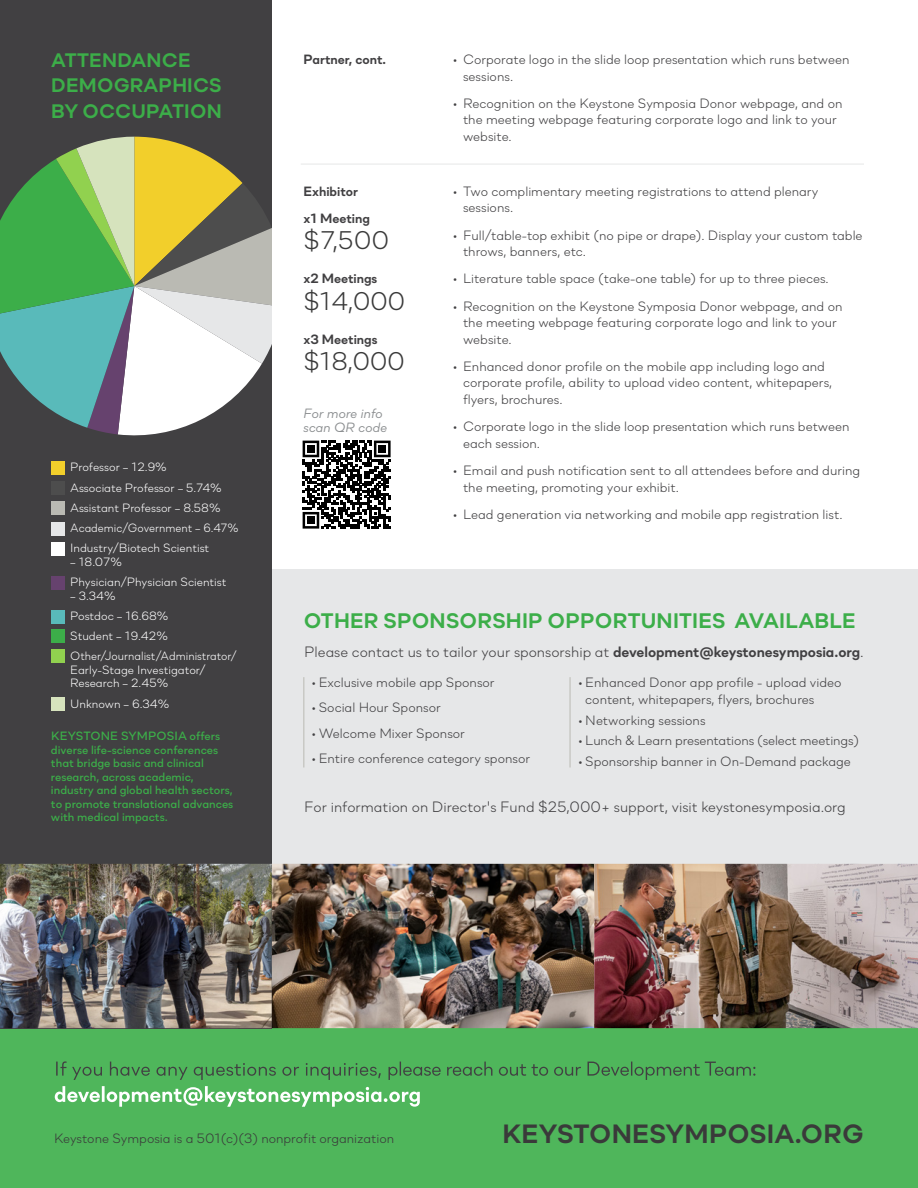
<style>
.page{position:relative;width:918px;height:1188px;background:#fff}
.page>*{position:absolute;margin:0;border:0;box-sizing:border-box;transform-origin:0 0}
.t1{font:700 26.4px "Soin Sans Neue";letter-spacing:.01em;color:#3a3a3a}
.t2{font:300 25.5px "Soin Sans Neue";letter-spacing:-.02em;color:#3a3a3a}
.t3{font:700 21px "Soin Sans Neue";letter-spacing:.01em;color:#3cae49}
.t4{font:700 19.5px/25px "Soin Sans Neue";letter-spacing:.01em;color:#3cae49}
.t5{font:300 15px "Soin Sans Neue";color:#414042}
.t6{font:300 13.5px/16.5px "Soin Sans Neue";color:#414042}
.t7{font:300 13.5px "Soin Sans Neue";color:#3a3a3a}
.t8{font:700 13.35px/27.3px "Soin Sans Neue";color:#414042}
.t9{font:italic 13.35px/13.8px "Soin Sans Neue";color:#8b8e90}
.t10{font:300 12px/20.2px "Soin Sans Neue";color:#fff}
.t11{font:500 12px/13.5px "Soin Sans Neue";color:#3cae49}
.s1{font-weight:700}
</style>
<div class="page">
<div style="left:0;top:1024px;width:918px;height:164px;background:#4fb65b"></div>
<div style="left:251px;top:569px;width:667px;height:295px;background:#e6e7e8"></div>
<div style="left:0;top:0;width:272px;height:1028px;background:#414042"></div>
<svg style="left:55px;top:1086px;width:365px;height:21px"></svg>
<svg style="left:56px;top:1061px;width:699px;height:19px"></svg>
<div style="left:51px;top:461px;width:13px;height:13px;background:#f2cf2b"></div>
<div style="left:51px;top:481px;width:13px;height:14px;background:#4d4d4d"></div>
<div style="left:51px;top:502px;width:13px;height:13px;background:#babab3"></div>
<div style="left:51px;top:522px;width:13px;height:13px;background:#e6e7e8"></div>
<div style="left:51px;top:542px;width:13px;height:14px;background:#fff"></div>
<div style="left:51px;top:576px;width:13px;height:14px;background:#66426e"></div>
<div style="left:51px;top:610px;width:13px;height:14px;background:#59baba"></div>
<div style="left:51px;top:629px;width:13px;height:13px;background:#3cae49"></div>
<div style="left:51px;top:649px;width:13px;height:13px;background:#91d14f"></div>
<div style="left:51px;top:697px;width:13px;height:13px;background:#d6e3bd"></div>
<svg style="left:0;top:137px;width:272px;height:299px"></svg>
<img style="left:0;top:864px;width:918px;height:164px">
<hr style="left:303px;top:677px;width:1px;height:91px;background:#babab3">
<hr style="left:570px;top:677px;width:1px;height:91px;background:#babab3">
<hr style="left:301px;top:164px;width:563px;height:1px;background:#e6e7e8">
<svg style="left:303px;top:441px;width:88px;height:88px"></svg>
<div style="left:307px;top:445px;width:7px;height:7px;background:#000"></div>
<div style="left:379px;top:445px;width:7px;height:7px;background:#000"></div>
<div style="left:307px;top:517px;width:7px;height:7px;background:#000"></div>
<h3 class="t4" style="left:51px;top:47px;width:172px">ATTENDANCE<br>DEMOGRAPHICS<br>BY OCCUPATION</h3>
<p class="t10" style="left:70px;top:456px;width:170px">Professor – 12.9%<br>Associate Professor – 5.74%<br>Assistant Professor – 8.58%<br>Academic/Government – 6.47%<br>Industry/Biotech Scientist</p>
<p class="t10" style="left:70px;top:551px;width:158px">– 18.07%<br>Physician/Physician Scientist</p>
<p class="t10" style="left:70px;top:584px;width:168px">– 3.34%<br>Postdoc – 16.68%<br>Student – 19.42%<br>Other/Journalist/Administrator/</p>
<p class="t10" style="left:70px;top:662px;width:137px;line-height:13.5px">Early-Stage Investigator/<br>Research – 2.45%</p>
<p class="t10" style="left:70px;top:692px;width:101px">Unknown – 6.34%</p>
<p class="t11" style="left:51px;top:728px;width:184px">KEYSTONE SYMPOSIA offers diverse life-science conferences that bridge basic and clinical research, across academic, industry and global health sectors, to promote translational advances with medical impacts.</p>
<p class="t8" style="left:303px;top:45px;width:84px">Partner, cont.</p>
<p class="t8" style="left:303px;top:177px;width:68px">Exhibitor x1 Meeting</p>
<h2 class="t2" style="left:303px;top:220px;width:88px">$7,500</h2>
<p class="t8" style="left:303px;top:265px;width:75px">x2 Meetings</p>
<h2 class="t2" style="left:303px;top:281px;width:103px">$14,000</h2>
<p class="t8" style="left:303px;top:325px;width:75px">x3 Meetings</p>
<h2 class="t2" style="left:303px;top:341px;width:103px">$18,000</h2>
<p class="t9" style="left:303px;top:405px;width:85px">For more info scan QR code</p>
<p class="t6" style="left:463px;top:50px;width:388px;text-indent:-11px">• Corporate logo in the slide loop presentation which runs between sessions.</p>
<p class="t6" style="left:463px;top:94px;width:381px;text-indent:-11px">• Recognition on the Keystone Symposia Donor webpage, and on the meeting webpage featuring corporate logo and link to your website.</p>
<p class="t6" style="left:463px;top:182px;width:357px;text-indent:-11px">• Two complimentary meeting registrations to attend plenary sessions.</p>
<p class="t6" style="left:463px;top:226px;width:401px;text-indent:-11px">• Full/table-top exhibit (no pipe or drape). Display your custom table throws, banners, etc.</p>
<p class="t6" style="left:453px;top:269px;width:378px">• Literature table space (take-one table) for up to three pieces.</p>
<p class="t6" style="left:463px;top:297px;width:381px;text-indent:-11px">• Recognition on the Keystone Symposia Donor webpage, and on the meeting webpage featuring corporate logo and link to your website.</p>
<p class="t6" style="left:463px;top:357px;width:371px;text-indent:-11px">• Enhanced donor profile on the mobile app including logo and corporate profile, ability to upload video content, whitepapers, flyers, brochures.</p>
<p class="t6" style="left:463px;top:417px;width:388px;text-indent:-11px">• Corporate logo in the slide loop presentation which runs between each session.</p>
<p class="t6" style="left:463px;top:461px;width:399px;text-indent:-11px">• Email and push notification sent to all attendees before and during the meeting, promoting your exhibit.</p>
<p class="t6" style="left:453px;top:505px;width:392px">• Lead generation via networking and mobile app registration list.</p>
<h3 class="t3" style="left:304px;top:606px;width:554px">OTHER SPONSORSHIP OPPORTUNITIES AVAILABLE</h3>
<p class="t5" style="left:304px;top:640px;width:561px">Please contact us to tailor your sponsorship at <span class="s1">development@keystonesymposia.org</span>.</p>
<p class="t6" style="left:311px;top:673px;width:185px">• Exclusive mobile app Sponsor</p>
<p class="t6" style="left:311px;top:698px;width:131px">• Social Hour Sponsor</p>
<p class="t6" style="left:311px;top:724px;width:155px">• Welcome Mixer Sponsor</p>
<p class="t6" style="left:311px;top:749px;width:221px">• Entire conference category sponsor</p>
<p class="t6" style="left:585px;top:673px;width:258px;text-indent:-8px">• Enhanced Donor app profile - upload video content, whitepapers, flyers, brochures</p>
<p class="t6" style="left:578px;top:711px;width:129px">• Networking sessions</p>
<p class="t6" style="left:578px;top:731px;width:283px">• Lunch &amp; Learn presentations (select meetings)</p>
<p class="t6" style="left:578px;top:752px;width:275px">• Sponsorship banner in On-Demand package</p>
<p class="t5" style="left:304px;top:795px;width:543px">For information on Director's Fund $25,000+ support, visit keystonesymposia.org</p>
<p class="t7" style="left:54px;top:1128px;width:342px">Keystone Symposia is a 501(c)(3) nonprofit organization</p>
<h1 class="t1" style="left:502px;top:1116px;width:363px">KEYSTONESYMPOSIA.ORG</h1>
</div>
